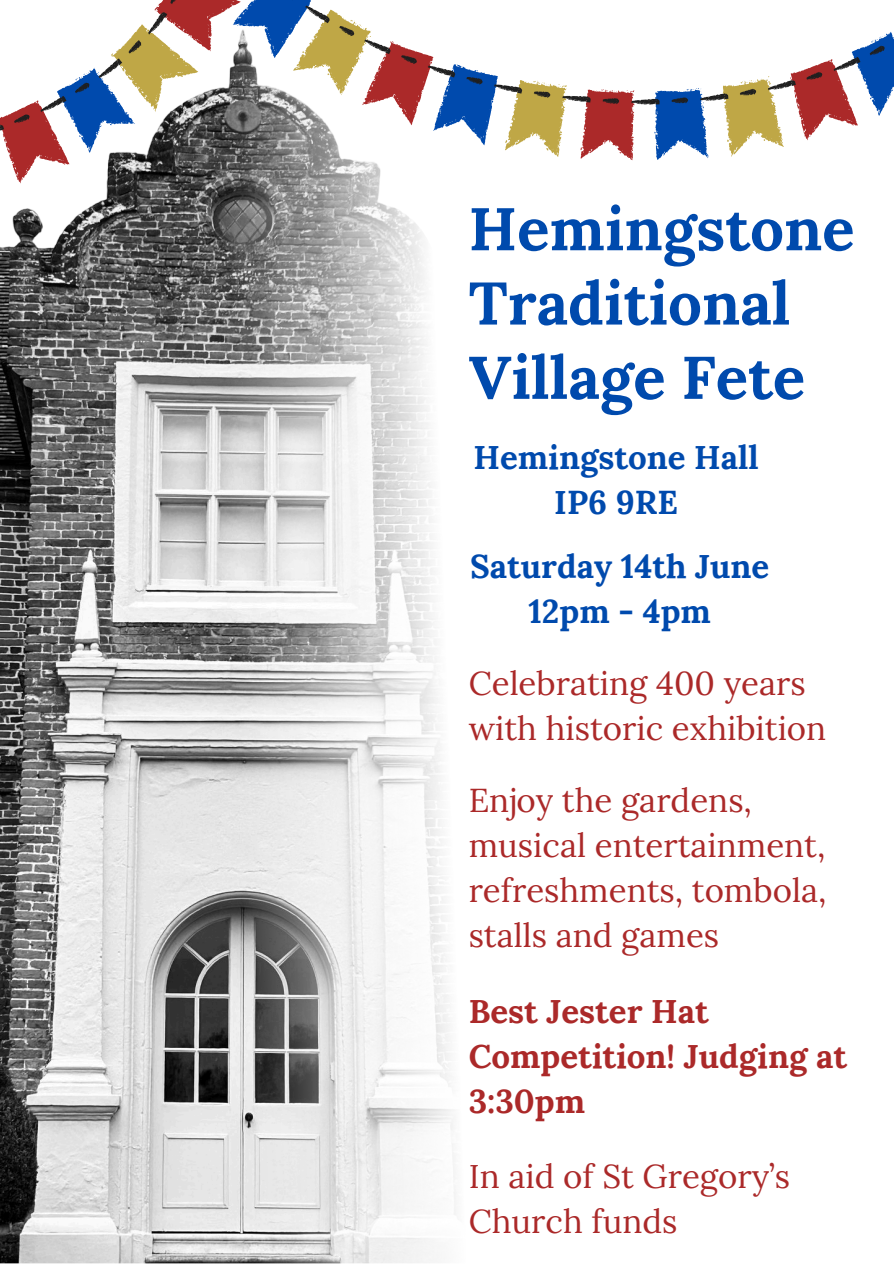
<style>
.page{position:relative;width:894px;height:1264px;background:#fff}
.page>*{position:absolute;margin:0;border:0;box-sizing:border-box;transform-origin:0 0}
.t1{font:700 60px/74.2px "Lora";color:#004aad}
.t2{font:33px/45px "Lora";color:#ab2929}
.t3{font:700 33px/45px "Lora";color:#004aad;text-align:center}
.t4{font:700 33px/45px "Lora";color:#ab2929}
</style>
<div class="page">
<img style="left:0;top:211px;width:456px;height:1052px">
<svg style="left:0;top:211px;width:200px;height:25px"></svg>
<svg style="left:0;top:54px;width:189px;height:177px"></svg>
<svg style="left:112px;top:8px;width:627px;height:199px"></svg>
<svg style="left:156px;top:0;width:737px;height:149px"></svg>
<p class="t1" style="left:468px;top:191px;width:387px">Hemingstone<br>Traditional<br>Village Fete</p>
<p class="t3" style="left:473px;top:434px;width:287px">Hemingstone Hall<br>IP6 9RE</p>
<p class="t3" style="left:470px;top:543px;width:300px">Saturday 14th June<br>12pm - 4pm</p>
<p class="t2" style="left:468px;top:660px;width:359px">Celebrating 400 years with historic exhibition</p>
<h2 class="t2" style="left:468px;top:777px;width:359px">Enjoy the gardens, musical entertainment, refreshments, tombola, stalls and games</h2>
<h2 class="t4" style="left:468px;top:988px;width:380px">Best Jester Hat<br>Competition! Judging at<br>3:30pm</h2>
<h1 class="t2" style="left:468px;top:1153px;width:323px">In aid of St Gregory’s<br>Church funds</h1>
</div>
